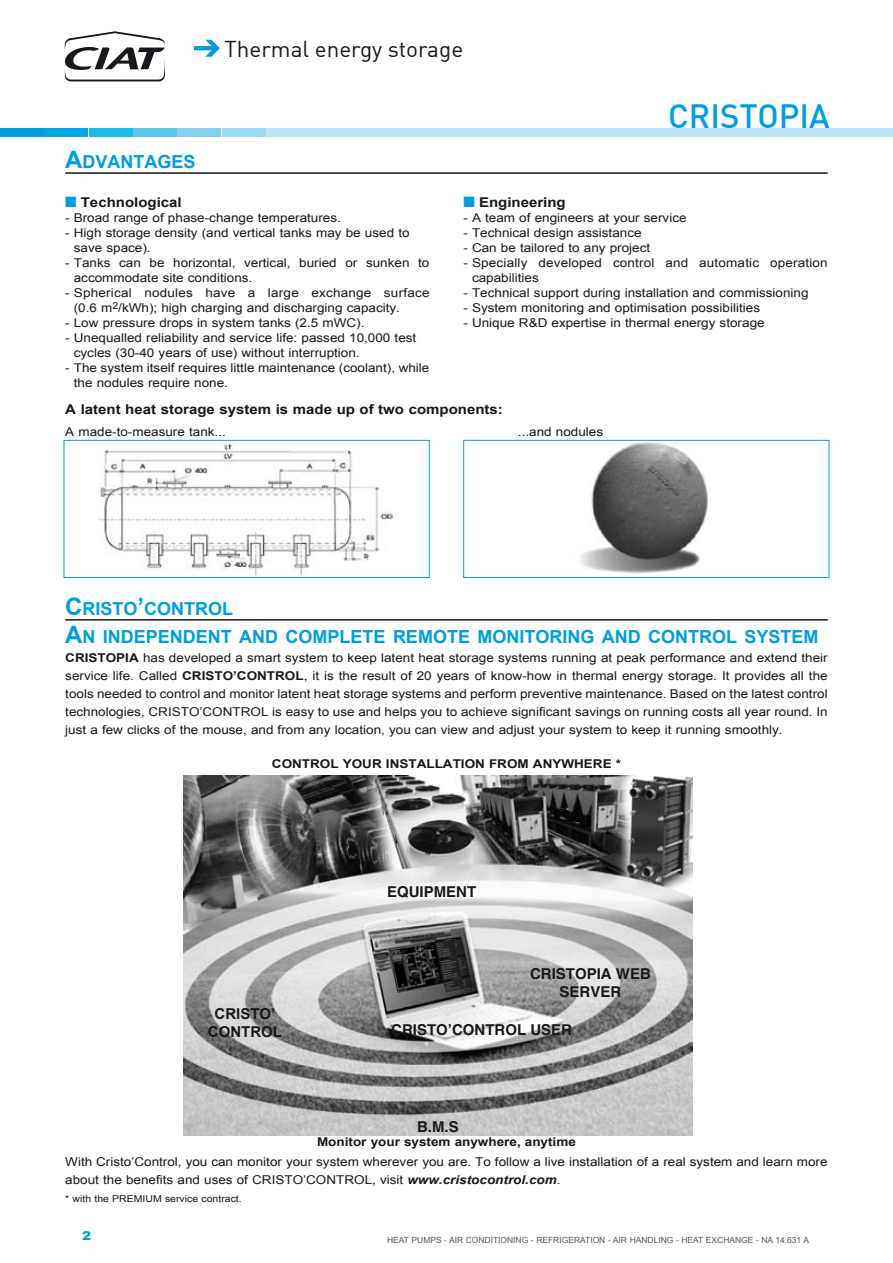
<style>
.page{position:relative;width:893px;height:1263px;background:#fff}
.page>*{position:absolute;margin:0;border:0;box-sizing:border-box;transform-origin:0 0}
.t1{font:500 33px "DIN";color:#009ee0}
.t2{font:22.5px "DIN";color:#1a171c}
.t3{font:700 18px/28.8px "Arial";color:#009ee0}
.t4{font:700 15px/18px "Helvetica";color:#1a171c;text-align:center}
.t5{font:700 15px "Arial";color:#1a171c}
.t6{font:700 13.5px "Arial";color:#1a171c;scale:1.11 1}
.t7{font:12.15px/15px "Arial";color:#1a171c;scale:1.11 1}
.t8{font:700 12.15px "Arial";color:#1a171c;scale:1.11 1}
.t9{font:900 12.15px "Arial";color:#009ee0;scale:1.11 1}
.t10{font:9.45px "Arial";color:#1a171c;scale:1.11 1}
.t11{font:8.55px "Arial";color:#58585a}
.s1{font-size:24px}
.s2{color:#009ee0}
.s3{font-weight:700}
.s4{font-weight:700;font-style:italic}
</style>
<div class="page">
<div style="left:266px;top:128px;width:627px;height:9px;background:#bde4f7"></div>
<div style="left:222px;top:128px;width:44px;height:9px;background:#a2daf4"></div>
<div style="left:177px;top:128px;width:44px;height:9px;background:#85d0f0"></div>
<div style="left:133px;top:128px;width:44px;height:9px;background:#5ec5ed"></div>
<div style="left:89px;top:128px;width:44px;height:9px;background:#1dbbea"></div>
<div style="left:44px;top:128px;width:44px;height:9px;background:#00a7e3"></div>
<div style="left:0;top:128px;width:44px;height:9px;background:#009ee0"></div>
<svg style="left:64px;top:31px;width:101px;height:51px"></svg>
<svg style="left:194px;top:40px;width:26px;height:17px"></svg>
<hr style="left:65px;top:619px;width:763px;height:2px;background:#1a171c">
<hr style="left:65px;top:172px;width:763px;height:2px;background:#1a171c">
<img style="left:99px;top:444px;width:294px;height:132px">
<div style="left:64px;top:440px;width:366px;height:138px;border:1px solid #009ee0"></div>
<img style="left:580px;top:442px;width:128px;height:132px">
<div style="left:463px;top:440px;width:366px;height:138px;border:1px solid #009ee0"></div>
<img style="left:184px;top:776px;width:508px;height:359px">
<h2 class="t2" style="left:225px;top:35px;width:240px">Thermal energy storage</h2>
<h1 class="t1" style="left:668px;top:95px;width:163px">CRISTOPIA</h1>
<h3 class="t3" style="left:65px;top:148px;width:132px"><span class="s1">A</span>DVANTAGES</h3>
<p class="t6" style="left:65px;top:194px;width:106px"><span class="s2">■</span> Technological</p>
<p class="t7" style="left:65px;top:211px;width:250px">- Broad range of phase-change temperatures.</p>
<p class="t7" style="left:74px;top:226px;width:304px;text-indent:-9px">- High storage density (and vertical tanks may be used to save space).</p>
<p class="t7" style="left:74px;top:256px;width:322px;text-indent:-9px">- Tanks can be horizontal, vertical, buried or sunken to accommodate site conditions.</p>
<p class="t7" style="left:74px;top:286px;width:322px;text-indent:-9px">- Spherical nodules have a large exchange surface (0.6 m<sup>2</sup>/kWh); high charging and discharging capacity.</p>
<p class="t7" style="left:65px;top:316px;width:271px">- Low pressure drops in system tanks (2.5 mWC).</p>
<p class="t7" style="left:74px;top:331px;width:310px;text-indent:-9px">- Unequalled reliability and service life: passed 10,000 test cycles (30-40 years of use) without interruption.</p>
<p class="t7" style="left:74px;top:361px;width:322px;text-indent:-9px">- The system itself requires little maintenance (coolant), while the nodules require none.</p>
<p class="t6" style="left:463px;top:194px;width:94px"><span class="s2">■</span> Engineering</p>
<p class="t7" style="left:463px;top:211px;width:203px">- A team of engineers at your service</p>
<p class="t7" style="left:463px;top:226px;width:162px">- Technical design assistance</p>
<p class="t7" style="left:463px;top:241px;width:170px">- Can be tailored to any project</p>
<p class="t7" style="left:472px;top:256px;width:322px;text-indent:-9px">- Specially developed control and automatic operation capabilities</p>
<p class="t7" style="left:463px;top:286px;width:312px">- Technical support during installation and commissioning</p>
<p class="t7" style="left:463px;top:301px;width:269px">- System monitoring and optimisation possibilities</p>
<p class="t7" style="left:463px;top:316px;width:273px">- Unique R&amp;D expertise in thermal energy storage</p>
<p class="t6" style="left:65px;top:400px;width:396px">A latent heat storage system is made up of two components:</p>
<p class="t7" style="left:65px;top:424px;width:146px">A made-to-measure tank...</p>
<p class="t7" style="left:518px;top:424px;width:78px">...and nodules</p>
<h3 class="t3" style="left:65px;top:594px;width:755px"><span class="s1">C</span>RISTO<span class="s1">’</span>CONTROL<br><span class="s1">A</span>N INDEPENDENT AND COMPLETE REMOTE MONITORING AND CONTROL SYSTEM</h3>
<p class="t7" style="left:65px;top:649px;width:688px;line-height:18px;text-align:justify"><span class="s3">CRISTOPIA</span> has developed a smart system to keep latent heat storage systems running at peak performance and extend their service life. Called <span class="s3">CRISTO’CONTROL</span>, it is the result of 20 years of know-how in thermal energy storage. It provides all the tools needed to control and monitor latent heat storage systems and perform preventive maintenance. Based on the latest control technologies, CRISTO’CONTROL is easy to use and helps you to achieve significant savings on running costs all year round. In just a few clicks of the mouse, and from any location, you can view and adjust your system to keep it running smoothly.</p>
<p class="t8" style="left:272px;top:755px;width:19px">Control</p>
<p class="t8" style="left:343px;top:755px;width:48px">yourinstallation</p>
<p class="t8" style="left:489px;top:755px;width:18px">from</p>
<p class="t8" style="left:533px;top:755px;width:10px">any</p>
<p class="t8" style="left:561px;top:755px;width:30px">where</p>
<p class="t8" style="left:616px;top:755px;width:6px">*</p>
<p class="t5" style="left:215px;top:1003px;width:21px">Cristo</p>
<p class="t5" style="left:271px;top:1003px;width:6px">’</p>
<p class="t5" style="left:208px;top:1021px;width:23px">Control</p>
<p class="t4" style="left:387px;top:883px;width:91px">EQUIPMENT</p>
<p class="t4" style="left:530px;top:964px;width:120px">CRISTOPIA WEB<br>SERVER</p>
<p class="t4" style="left:391px;top:1021px;width:21px">CRISTO</p>
<p class="t4" style="left:448px;top:1021px;width:49px">’CONTRO</p>
<p class="t4" style="left:517px;top:1021px;width:55px">L USER</p>
<p class="t4" style="left:417px;top:1117px;width:43px">B.M.S</p>
<p class="t8" style="left:317px;top:1134px;width:235px">Monitor your system anywhere, anytime</p>
<p class="t7" style="left:65px;top:1152px;width:688px;line-height:18px">With Cristo’Control, you can monitor your system wherever you are. To follow a live installation of a real system and learn more about the benefits and uses of CRISTO’CONTROL, visit <span class="s4">www.cristocontrol.com</span>.</p>
<p class="t10" style="left:65px;top:1192px;width:161px">* with the PREMIUM service contract.</p>
<p class="t9" style="left:82px;top:1226px;width:10px">2</p>
<p class="t11" style="left:387px;top:1234px;width:423px">HEAT PUMPS - AIR CONDITIONING - REFRIGERATION - AIR HANDLING - HEAT EXCHANGE - NA 14.631 A</p>
</div>
